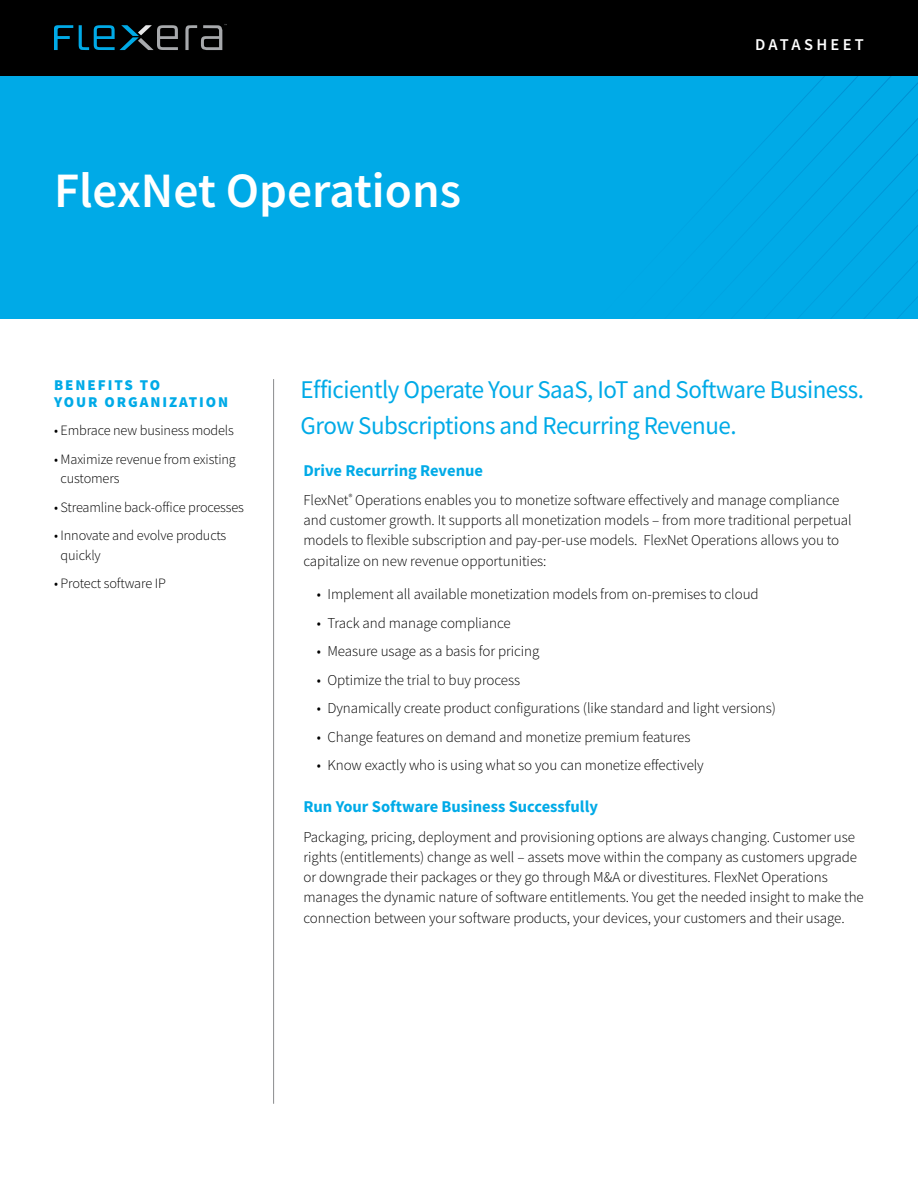
<style>
.page{position:relative;width:918px;height:1188px;background:#fff}
.page>*{position:absolute;margin:0;border:0;box-sizing:border-box;transform-origin:0 0}
.t1{font:600 49.5px "Source Sans Pro";color:#fff}
.t2{font:25.5px/36px "Source Sans Pro";letter-spacing:-.02em;color:#00aae7}
.t3{font:700 16.5px "Source Sans Pro";color:#00aae7}
.t4{font:600 16.5px "Source Sans Pro";letter-spacing:.2em;color:#fff}
.t5{font:300 15px/20.2px "Source Sans Pro";letter-spacing:-.005em;color:#000}
.t6{font:900 15px/16.5px "Source Sans Pro";letter-spacing:.13em;color:#00aae7}
.t7{font:300 14.25px/19.5px "Source Sans Pro";letter-spacing:-.01em;color:#000}
</style>
<div class="page">
<div style="left:0;top:76px;width:918px;height:243px;background:#00aae7"></div>
<div style="left:0;top:0;width:918px;height:76px;background:#000"></div>
<svg style="left:54px;top:25px;width:19px;height:25px"></svg>
<svg style="left:185px;top:24px;width:42px;height:26px"></svg>
<svg style="left:79px;top:25px;width:99px;height:25px"></svg>
<svg style="left:763px;top:92px;width:155px;height:227px"></svg>
<hr style="left:273px;top:379px;width:1px;height:725px;background:#8a8c8e">
<h1 class="t1" style="left:54px;top:158px;width:409px">FlexNet Operations</h1>
<p class="t4" style="left:755px;top:34px;width:110px">DATASHEET</p>
<p class="t6" style="left:54px;top:377px;width:176px">BENEFITS TO<br>YOUR ORGANIZATION</p>
<p class="t7" style="left:54px;top:421px;width:181px">• Embrace new business models</p>
<p class="t7" style="left:61px;top:449px;width:177px;text-indent:-7px">• Maximize revenue from existing customers</p>
<p class="t7" style="left:54px;top:497px;width:192px">• Streamline back-office processes</p>
<p class="t7" style="left:61px;top:526px;width:167px;text-indent:-7px">• Innovate and evolve products quickly</p>
<p class="t7" style="left:54px;top:574px;width:113px">• Protect software IP</p>
<h2 class="t2" style="left:301px;top:372px;width:565px">Efficiently Operate Your SaaS, IoT and Software Business.<br>Grow Subscriptions and Recurring Revenue.</h2>
<p class="t3" style="left:303px;top:459px;width:181px">Drive Recurring Revenue</p>
<p class="t5" style="left:303px;top:490px;width:550px">FlexNet<sup>®</sup> Operations enables you to monetize software effectively and manage compliance and customer growth. It supports all monetization models – from more traditional perpetual models to flexible subscription and pay-per-use models. FlexNet Operations allows you to capitalize on new revenue opportunities:</p>
<p class="t5" style="left:317px;top:584px;width:443px">• Implement all available monetization models from on-premises to cloud</p>
<p class="t5" style="left:317px;top:613px;width:195px">• Track and manage compliance</p>
<p class="t5" style="left:317px;top:641px;width:224px">• Measure usage as a basis for pricing</p>
<p class="t5" style="left:317px;top:670px;width:205px">• Optimize the trial to buy process</p>
<p class="t5" style="left:317px;top:698px;width:461px">• Dynamically create product configurations (like standard and light versions)</p>
<p class="t5" style="left:317px;top:727px;width:375px">• Change features on demand and monetize premium features</p>
<p class="t5" style="left:317px;top:755px;width:388px">• Know exactly who is using what so you can monetize effectively</p>
<p class="t3" style="left:303px;top:796px;width:296px">Run Your Software Business Successfully</p>
<p class="t5" style="left:303px;top:827px;width:562px">Packaging, pricing, deployment and provisioning options are always changing. Customer use rights (entitlements) change as well – assets move within the company as customers upgrade or downgrade their packages or they go through M&amp;A or divestitures. FlexNet Operations manages the dynamic nature of software entitlements. You get the needed insight to make the connection between your software products, your devices, your customers and their usage.</p>
</div>
